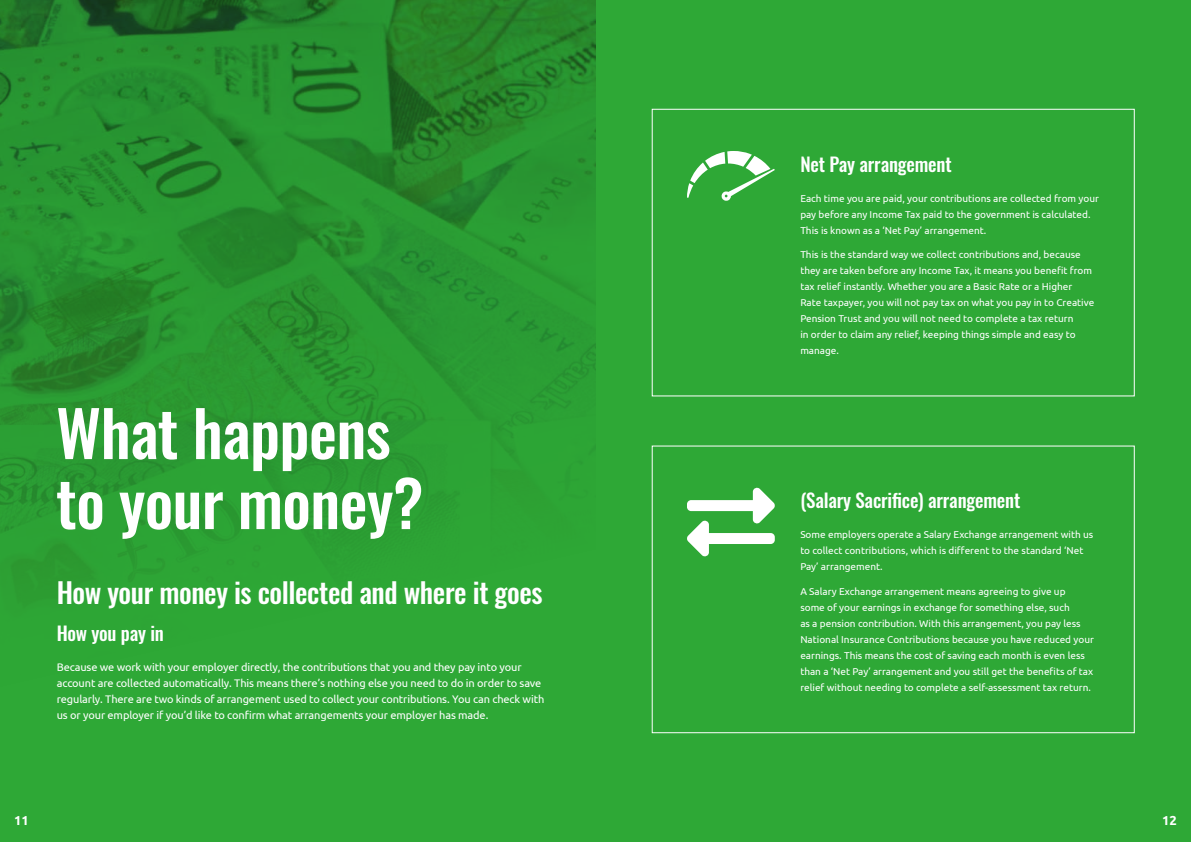
<style>
.page{position:relative;width:1191px;height:842px;background:#2ea836}
.page>*{position:absolute;margin:0;border:0;box-sizing:border-box;transform-origin:0 0}
.t1{font:500 63px/70px "Oswald";letter-spacing:-.01em;color:#fff}
.t2{font:500 28px "Oswald";letter-spacing:-.015em;color:#fff}
.t3{font:500 19px "Oswald";letter-spacing:-.01em;color:#fff}
.t4{font:700 13px "Ubuntu";color:#fff}
.t5{font:11px/16px "Ubuntu";letter-spacing:-.01em;color:#fff}
.t6{font:10px/16px "Ubuntu";color:#fff}
</style>
<div class="page">
<img style="left:0;top:0;width:595px;height:607px">
<div style="left:651px;top:109px;width:483px;height:287px;border:1px solid #fff"></div>
<div style="left:651px;top:445px;width:483px;height:288px;border:1px solid #fff"></div>
<svg style="left:687px;top:487px;width:88px;height:70px"></svg>
<svg style="left:687px;top:151px;width:88px;height:50px"></svg>
<h1 class="t1" style="left:56px;top:400px;width:369px">What happens to your money?</h1>
<h2 class="t2" style="left:57px;top:573px;width:487px">How your money is collected and where it goes</h2>
<h3 class="t3" style="left:57px;top:620px;width:109px">How you pay in</h3>
<p class="t5" style="left:57px;top:659px;width:489px">Because we work with your employer directly, the contributions that you and they pay into your account are collected automatically. This means there’s nothing else you need to do in order to save regularly. There are two kinds of arrangement used to collect your contributions. You can check with us or your employer if you’d like to confirm what arrangements your employer has made.</p>
<h3 class="t3" style="left:800px;top:151px;width:153px">Net Pay arrangement</h3>
<p class="t6" style="left:800px;top:190px;width:300px">Each time you are paid, your contributions are collected from your pay before any Income Tax paid to the government is calculated.<br>This is known as a ‘Net Pay’ arrangement.</p>
<p class="t6" style="left:800px;top:246px;width:295px">This is the standard way we collect contributions and, because they are taken before any Income Tax, it means you benefit from tax relief instantly. Whether you are a Basic Rate or a Higher Rate taxpayer, you will not pay tax on what you pay in to Creative Pension Trust and you will not need to complete a tax return<br>in order to claim any relief, keeping things simple and easy to manage.</p>
<h3 class="t3" style="left:800px;top:487px;width:221px">(Salary Sacrifice) arrangement</h3>
<p class="t6" style="left:800px;top:527px;width:294px">Some employers operate a Salary Exchange arrangement with us to collect contributions, which is different to the standard ‘Net<br>Pay’ arrangement.</p>
<p class="t6" style="left:800px;top:583px;width:295px">A Salary Exchange arrangement means agreeing to give up<br>some of your earnings in exchange for something else, such<br>as a pension contribution. With this arrangement, you pay less National Insurance Contributions because you have reduced your earnings. This means the cost of saving each month is even less than a ‘Net Pay’ arrangement and you still get the benefits of tax relief without needing to complete a self-assessment tax return.</p>
<h3 class="t4" style="left:14px;top:813px;width:16px">11</h3>
<h3 class="t4" style="left:1162px;top:813px;width:16px">12</h3>
</div>
